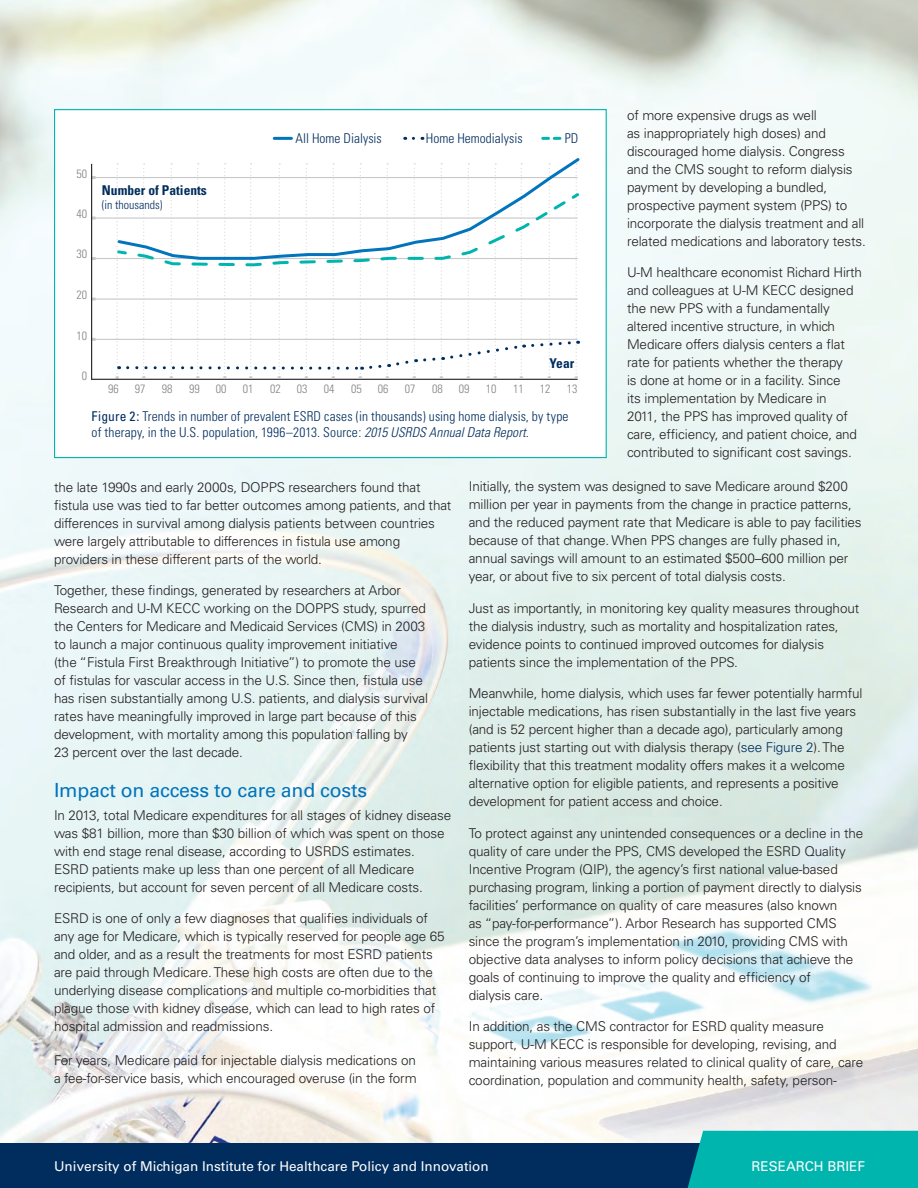
<style>
.page{position:relative;width:918px;height:1188px;background:#fff}
.page>*{position:absolute;margin:0;border:0;box-sizing:border-box;transform-origin:0 0}
.subhead{font:19.5px "Univers";letter-spacing:-.01em;color:#0174bc}
.Univers_reg_9_11{font:300 13.5px/18px "Univers";letter-spacing:-.01em;color:#231f20}
.Document_Title{font:300 condensed 13.5px/16.2px "Univers";letter-spacing:.01em;color:#002d5e}
.DIN_reg_9_11{font:13.5px "Univers";color:#fff}
.Document_Title-2{font:700 condensed 13.5px "Univers";color:#002d5e}
.Document_Title-3{font:300 condensed 12px "Univers";color:#808285}
.Document_Title-4{font:300 condensed 12px "Univers";color:#002d5e}
.s1{color:#002d5e}
.s2{font-weight:400}
.s3{font-style:italic}
</style>
<div class="page">
<img style="left:0;top:0;width:918px;height:1144px">
<div style="left:0;top:1144px;width:918px;height:44px;background:#002d5e"></div>
<div style="left:54px;top:109px;width:553px;height:349px;background:#fff;border:1px solid #00b5ae"></div>
<hr style="left:92px;top:339px;width:486px;height:1px;background:#c7c8ca">
<hr style="left:92px;top:298px;width:486px;height:2px;background:#c7c8ca">
<hr style="left:92px;top:258px;width:486px;height:1px;background:#c7c8ca">
<hr style="left:92px;top:217px;width:486px;height:2px;background:#c7c8ca">
<hr style="left:92px;top:177px;width:486px;height:1px;background:#c7c8ca">
<hr style="left:92px;top:379px;width:486px;height:1px;background:#231f20">
<hr style="left:91px;top:164px;width:1px;height:216px;background:#231f20">
<svg style="left:115px;top:217px;width:465px;height:162px"></svg>
<svg style="left:116px;top:158px;width:464px;height:103px"></svg>
<hr style="left:274px;top:137px;width:17px;height:3px;background:#0174bc">
<svg style="left:413px;top:137px;width:10px;height:3px"></svg>
<svg style="left:543px;top:137px;width:17px;height:3px"></svg>
<div style="left:688px;top:1131px;width:230px;height:57px;background:#00b5ae"></div>
<p class="Univers_reg_9_11" style="left:627px;top:106px;width:240px">of more expensive drugs as well<br>as inappropriately high doses) and discouraged home dialysis. Congress and the CMS sought to reform dialysis payment by developing a bundled, prospective payment system (PPS) to incorporate the dialysis treatment and all related medications and laboratory tests.</p>
<p class="Univers_reg_9_11" style="left:627px;top:263px;width:237px">U-M healthcare economist Richard Hirth and colleagues at U-M KECC designed the new PPS with a fundamentally altered incentive structure, in which Medicare offers dialysis centers a flat rate for patients whether the therapy<br>is done at home or in a facility. Since<br>its implementation by Medicare in<br>2011, the PPS has improved quality of care, efficiency, and patient choice, and contributed to significant cost savings.</p>
<p class="Univers_reg_9_11" style="left:469px;top:478px;width:394px">Initially, the system was designed to save Medicare around $200 million per year in payments from the change in practice patterns, and the reduced payment rate that Medicare is able to pay facilities because of that change. When PPS changes are fully phased in, annual savings will amount to an estimated $500–600 million per year, or about five to six percent of total dialysis costs.</p>
<p class="Univers_reg_9_11" style="left:469px;top:599px;width:392px">Just as importantly, in monitoring key quality measures throughout the dialysis industry, such as mortality and hospitalization rates, evidence points to continued improved outcomes for dialysis patients since the implementation of the PPS.</p>
<p class="Univers_reg_9_11" style="left:469px;top:685px;width:395px">Meanwhile, home dialysis, which uses far fewer potentially harmful injectable medications, has risen substantially in the last five years (and is 52 percent higher than a decade ago), particularly among patients just starting out with dialysis therapy (<span class="s1">see Figure 2</span>). The flexibility that this treatment modality offers makes it a welcome alternative option for eligible patients, and represents a positive development for patient access and choice.</p>
<p class="Univers_reg_9_11" style="left:469px;top:824px;width:396px">To protect against any unintended consequences or a decline in the quality of care under the PPS, CMS developed the ESRD Quality Incentive Program (QIP), the agency’s first national value-based purchasing program, linking a portion of payment directly to dialysis facilities’ performance on quality of care measures (also known<br>as “pay-for-performance”). Arbor Research has supported CMS since the program’s implementation in 2010, providing CMS with objective data analyses to inform policy decisions that achieve the goals of continuing to improve the quality and efficiency of<br>dialysis care.</p>
<p class="Univers_reg_9_11" style="left:469px;top:1018px;width:396px">In addition, as the CMS contractor for ESRD quality measure support, U-M KECC is responsible for developing, revising, and maintaining various measures related to clinical quality of care, care coordination, population and community health, safety, person-</p>
<p class="Document_Title" style="left:296px;top:130px;width:88px">All Home Dialysis</p>
<p class="Document_Title" style="left:426px;top:130px;width:98px">Home Hemodialysis</p>
<p class="Document_Title" style="left:565px;top:130px;width:15px">PD</p>
<p class="Document_Title-3" style="left:76px;top:166px;width:12px">50</p>
<p class="Document_Title-2" style="left:102px;top:182px;width:107px">Number of Patients</p>
<p class="Document_Title-4" style="left:102px;top:198px;width:62px">(in thousands)</p>
<p class="Document_Title-3" style="left:76px;top:207px;width:12px">40</p>
<p class="Document_Title-3" style="left:76px;top:247px;width:12px">30</p>
<p class="Document_Title-3" style="left:76px;top:287px;width:12px">20</p>
<p class="Document_Title-3" style="left:76px;top:328px;width:12px">10</p>
<p class="Document_Title-3" style="left:82px;top:369px;width:7px">0</p>
<p class="Document_Title-2" style="left:550px;top:355px;width:26px">Year</p>
<p class="Document_Title-3" style="left:108px;top:382px;width:12px">96</p>
<p class="Document_Title-3" style="left:135px;top:382px;width:12px">97</p>
<p class="Document_Title-3" style="left:162px;top:382px;width:12px">98</p>
<p class="Document_Title-3" style="left:189px;top:382px;width:12px">99</p>
<p class="Document_Title-3" style="left:216px;top:382px;width:12px">00</p>
<p class="Document_Title-3" style="left:243px;top:382px;width:12px">01</p>
<p class="Document_Title-3" style="left:270px;top:382px;width:12px">02</p>
<p class="Document_Title-3" style="left:297px;top:382px;width:12px">03</p>
<p class="Document_Title-3" style="left:324px;top:382px;width:12px">04</p>
<p class="Document_Title-3" style="left:351px;top:382px;width:12px">05</p>
<p class="Document_Title-3" style="left:378px;top:382px;width:12px">06</p>
<p class="Document_Title-3" style="left:405px;top:382px;width:12px">07</p>
<p class="Document_Title-3" style="left:432px;top:382px;width:12px">08</p>
<p class="Document_Title-3" style="left:459px;top:382px;width:12px">09</p>
<p class="Document_Title-3" style="left:486px;top:382px;width:12px">10</p>
<p class="Document_Title-3" style="left:513px;top:382px;width:12px">11</p>
<p class="Document_Title-3" style="left:540px;top:382px;width:12px">12</p>
<p class="Document_Title-3" style="left:567px;top:382px;width:12px">13</p>
<p class="Document_Title" style="left:92px;top:408px;width:478px"><span class="s2">Figure 2:</span> Trends in number of prevalent ESRD cases (in thousands) using home dialysis, by type of therapy, in the U.S. population, 1996–2013. Source: <span class="s3">2015 USRDS Annual Data Report.</span></p>
<p class="Univers_reg_9_11" style="left:54px;top:478px;width:399px">the late 1990s and early 2000s, DOPPS researchers found that fistula use was tied to far better outcomes among patients, and that differences in survival among dialysis patients between countries were largely attributable to differences in fistula use among providers in these different parts of the world.</p>
<p class="Univers_reg_9_11" style="left:54px;top:582px;width:376px">Together, these findings, generated by researchers at Arbor Research and U-M KECC working on the DOPPS study, spurred the Centers for Medicare and Medicaid Services (CMS) in 2003 to launch a major continuous quality improvement initiative<br>(the “Fistula First Breakthrough Initiative”) to promote the use of fistulas for vascular access in the U.S. Since then, fistula use has risen substantially among U.S. patients, and dialysis survival rates have meaningfully improved in large part because of this development, with mortality among this population falling by<br>23 percent over the last decade.</p>
<p class="subhead" style="left:54px;top:779px;width:315px">Impact on access to care and costs</p>
<p class="Univers_reg_9_11" style="left:54px;top:806px;width:399px">In 2013, total Medicare expenditures for all stages of kidney disease was $81 billion, more than $30 billion of which was spent on those with end stage renal disease, according to USRDS estimates.<br>ESRD patients make up less than one percent of all Medicare recipients, but account for seven percent of all Medicare costs.</p>
<p class="Univers_reg_9_11" style="left:54px;top:909px;width:392px">ESRD is one of only a few diagnoses that qualifies individuals of any age for Medicare, which is typically reserved for people age 65 and older, and as a result the treatments for most ESRD patients are paid through Medicare. These high costs are often due to the underlying disease complications and multiple co-morbidities that plague those with kidney disease, which can lead to high rates of hospital admission and readmissions.</p>
<p class="Univers_reg_9_11" style="left:54px;top:1052px;width:364px">For years, Medicare paid for injectable dialysis medications on a fee-for-service basis, which encouraged overuse (in the form</p>
<p class="DIN_reg_9_11" style="left:54px;top:1158px;width:436px">University of Michigan Institute for Healthcare Policy and Innovation</p>
<p class="DIN_reg_9_11" style="left:752px;top:1158px;width:115px">RESEARCH BRIEF</p>
</div>
